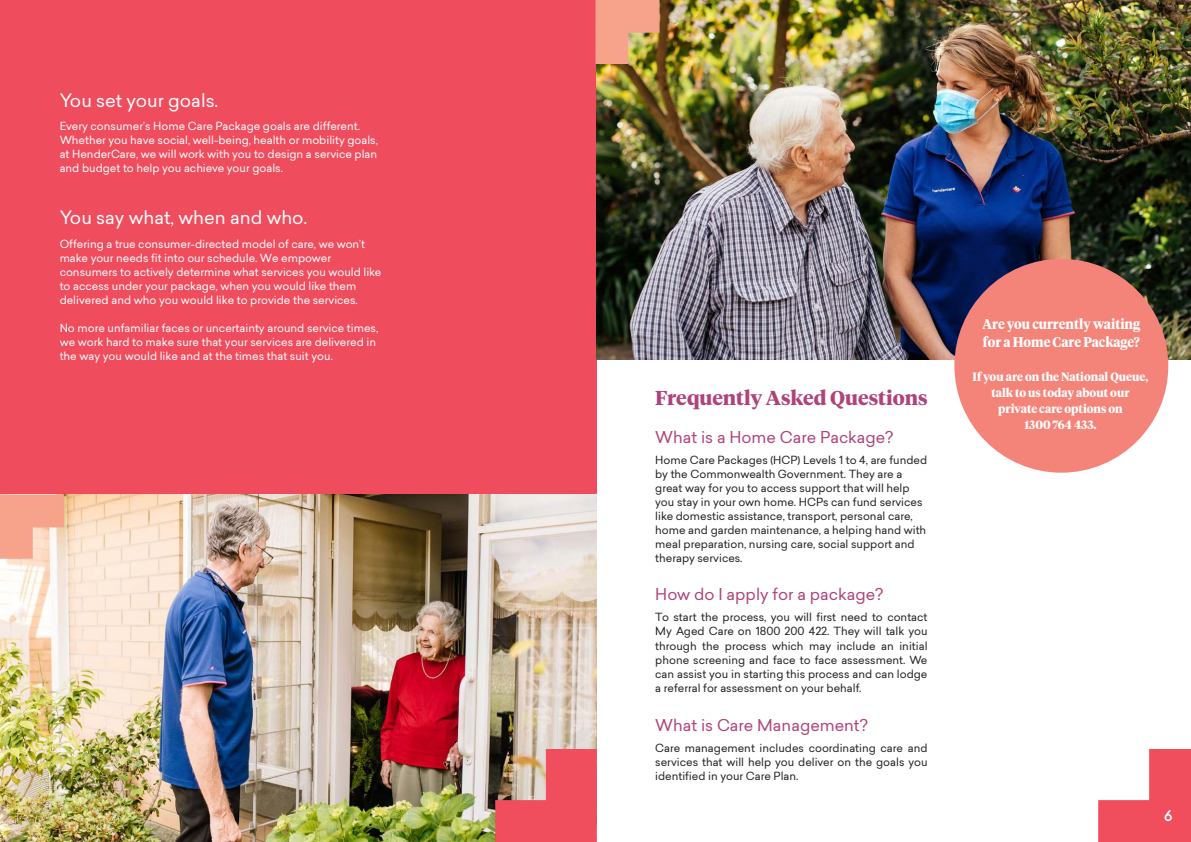
<style>
.page{position:relative;width:1191px;height:842px;background:#fff}
.page>*{position:absolute;margin:0;border:0;box-sizing:border-box;transform-origin:0 0}
.t1{font:700 20px "Tiempos Headline";color:#ae437a}
.t2{font:18px "Sailec";color:#fff}
.t3{font:16px "Sailec";color:#ae437a}
.t4{font:700 14px "Tiempos Headline";color:#fff;scale:.91 1}
.t5{font:500 14px "Sailec";color:#fff}
.t6{font:700 12px "Tiempos Headline";color:#fff;scale:.94 1}
.t7{font:11px/14px "Sailec";color:#231f20;text-align:justify}
.t8{font:11px/14px "Sailec";color:#fff}
</style>
<div class="page">
<div style="left:0;top:0;width:596px;height:842px;background:#ef4d5d"></div>
<img style="left:1098px;top:750px;width:93px;height:92px">
<img style="left:596px;top:0;width:595px;height:359px">
<img style="left:595px;top:0;width:65px;height:65px">
<img style="left:0;top:495px;width:596px;height:347px">
<div style="left:954px;top:259px;width:214px;height:214px;background:#f48479;border-radius:50%"></div>
<svg style="left:0;top:494px;width:65px;height:65px;background:#f7b29c"></svg>
<img style="left:496px;top:750px;width:100px;height:92px">
<p class="t2" style="left:60px;top:88px;width:160px">You set your goals.</p>
<p class="t8" style="left:60px;top:119px;width:320px">Every consumer’s Home Care Package goals are different.<br>Whether you have social, well-being, health or mobility goals, at HenderCare, we will work with you to design a service plan and budget to help you achieve your goals.</p>
<p class="t2" style="left:60px;top:205px;width:249px">You say what, when and who.</p>
<p class="t8" style="left:60px;top:237px;width:323px">Offering a true consumer-directed model of care, we won’t make your needs fit into our schedule. We empower consumers to actively determine what services you would like to access under your package, when you would like them delivered and who you would like to provide the services.</p>
<p class="t8" style="left:60px;top:321px;width:320px">No more unfamiliar faces or uncertainty around service times, we work hard to make sure that your services are delivered in the way you would like and at the times that suit you.</p>
<p class="t1" style="left:655px;top:384px;width:274px">Frequently Asked Questions</p>
<p class="t3" style="left:655px;top:426px;width:239px">What is a Home Care Package?</p>
<p class="t7" style="left:655px;top:453px;width:273px;text-align:left">Home Care Packages (HCP) Levels 1 to 4, are funded by the Commonwealth Government. They are a great way for you to access support that will help you stay in your own home. HCPs can fund services like domestic assistance, transport, personal care, home and garden maintenance, a helping hand with meal preparation, nursing care, social support and therapy services.</p>
<p class="t3" style="left:655px;top:583px;width:229px">How do I apply for a package?</p>
<p class="t7" style="left:655px;top:610px;width:274px">To start the process, you will first need to contact My Aged Care on 1800 200 422. They will talk you through the process which may include an initial phone screening and face to face assessment. We can assist you in starting this process and can lodge a referral for assessment on your behalf.</p>
<p class="t3" style="left:655px;top:714px;width:214px">What is Care Management?</p>
<p class="t7" style="left:655px;top:741px;width:274px">Care management includes coordinating care and services that will help you deliver on the goals you identified in your Care Plan.</p>
<p class="t4" style="left:982px;top:314px;width:175px">Are you currently waiting</p>
<p class="t4" style="left:983px;top:332px;width:174px">for a Home Care Package?</p>
<p class="t6" style="left:972px;top:368px;width:189px">If you are on the National Queue,</p>
<p class="t6" style="left:991px;top:384px;width:148px">talk to us today about our</p>
<p class="t6" style="left:998px;top:400px;width:134px">private care options on</p>
<p class="t6" style="left:1024px;top:416px;width:78px">1300 764 433.</p>
<p class="t5" style="left:1164px;top:806px;width:10px">6</p>
</div>
